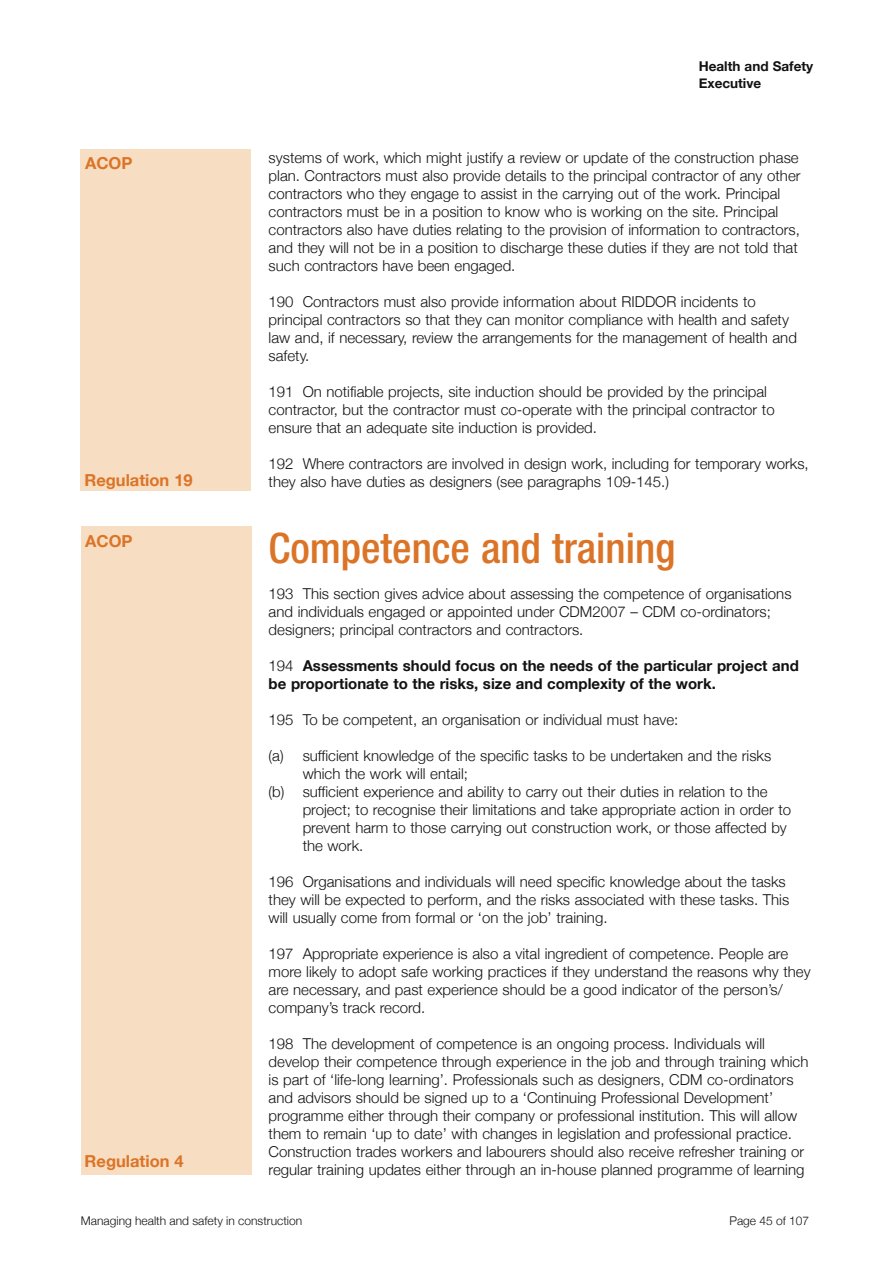
<style>
.page{position:relative;width:893px;height:1263px;background:#fff}
.page>*{position:absolute;margin:0;border:0;box-sizing:border-box;transform-origin:0 0}
.t1{font:500 condensed 42px "Helvetica Neue";color:#db7427}
.t2{font:700 16.5px "Helvetica Neue";color:#db7427}
.ACOP__text{font:300 15px/18px "Helvetica Neue";color:#121212}
.ACOP__a__text{font:300 15px/18px "Helvetica Neue";color:#121212}
.ACOP__text-2{font:700 15px/18px "Helvetica Neue";color:#121212}
.t3{font:700 13.5px/16.5px "Helvetica Neue";color:#121212}
.t4{font:300 12px "Helvetica Neue";color:#121212}
.s1{font-weight:300}
</style>
<div class="page">
<div style="left:81px;top:149px;width:170px;height:342px;background:#f7ddc1"></div>
<div style="left:81px;top:526px;width:170px;height:649px;background:#f7ddc1"></div>
<p class="t2" style="left:85px;top:153px;width:49px">ACOP</p>
<p class="t2" style="left:84px;top:470px;width:110px">Regulation 19</p>
<p class="t2" style="left:85px;top:531px;width:49px">ACOP</p>
<p class="t2" style="left:85px;top:1151px;width:101px">Regulation 4</p>
<p class="t3" style="left:699px;top:58px;width:116px">Health and Safety<br>Executive</p>
<p class="ACOP__text" style="left:269px;top:149px;width:533px">systems of work, which might justify a review or update of the construction phase plan. Contractors must also provide details to the principal contractor of any other contractors who they engage to assist in the carrying out of the work. Principal contractors must be in a position to know who is working on the site. Principal contractors also have duties relating to the provision of information to contractors, and they will not be in a position to discharge these duties if they are not told that such contractors have been engaged.</p>
<p class="ACOP__text" style="left:269px;top:293px;width:530px">190 Contractors must also provide information about RIDDOR incidents to principal contractors so that they can monitor compliance with health and safety law and, if necessary, review the arrangements for the management of health and safety.</p>
<p class="ACOP__text" style="left:269px;top:383px;width:508px">191 On notifiable projects, site induction should be provided by the principal contractor, but the contractor must co-operate with the principal contractor to ensure that an adequate site induction is provided.</p>
<p class="ACOP__text" style="left:269px;top:455px;width:542px">192 Where contractors are involved in design work, including for temporary works, they also have duties as designers (see paragraphs 109-145.)</p>
<h1 class="t1" style="left:269px;top:523px;width:408px">Competence and training</h1>
<p class="ACOP__text" style="left:269px;top:584px;width:524px">193 This section gives advice about assessing the competence of organisations and individuals engaged or appointed under CDM2007 – CDM co-ordinators; designers; principal contractors and contractors.</p>
<p class="ACOP__text-2" style="left:269px;top:656px;width:532px"><span class="s1">194</span> Assessments should focus on the needs of the particular project and be proportionate to the risks, size and complexity of the work.</p>
<p class="ACOP__text" style="left:269px;top:710px;width:411px">195 To be competent, an organisation or individual must have:</p>
<p class="ACOP__a__text" style="left:303px;top:746px;width:470px;text-indent:-34px">(a) sufficient knowledge of the specific tasks to be undertaken and the risks which the work will entail;</p>
<p class="ACOP__a__text" style="left:303px;top:782px;width:490px;text-indent:-34px">(b) sufficient experience and ability to carry out their duties in relation to the project; to recognise their limitations and take appropriate action in order to prevent harm to those carrying out construction work, or those affected by the work.</p>
<p class="ACOP__text" style="left:269px;top:872px;width:522px">196 Organisations and individuals will need specific knowledge about the tasks they will be expected to perform, and the risks associated with these tasks. This will usually come from formal or ‘on the job’ training.</p>
<p class="ACOP__text" style="left:269px;top:944px;width:543px">197 Appropriate experience is also a vital ingredient of competence. People are more likely to adopt safe working practices if they understand the reasons why they are necessary, and past experience should be a good indicator of the person’s/ company’s track record.</p>
<p class="ACOP__text" style="left:269px;top:1034px;width:541px">198 The development of competence is an ongoing process. Individuals will develop their competence through experience in the job and through training which is part of ‘life-long learning’. Professionals such as designers, CDM co-ordinators and advisors should be signed up to a ‘Continuing Professional Development’ programme either through their company or professional institution. This will allow them to remain ‘up to date’ with changes in legislation and professional practice.<br>Construction trades workers and labourers should also receive refresher training or regular training updates either through an in-house planned programme of learning</p>
<p class="t4" style="left:81px;top:1213px;width:223px">Managing health and safety in construction</p>
<p class="t4" style="left:729px;top:1213px;width:81px">Page 45 of 107</p>
</div>
